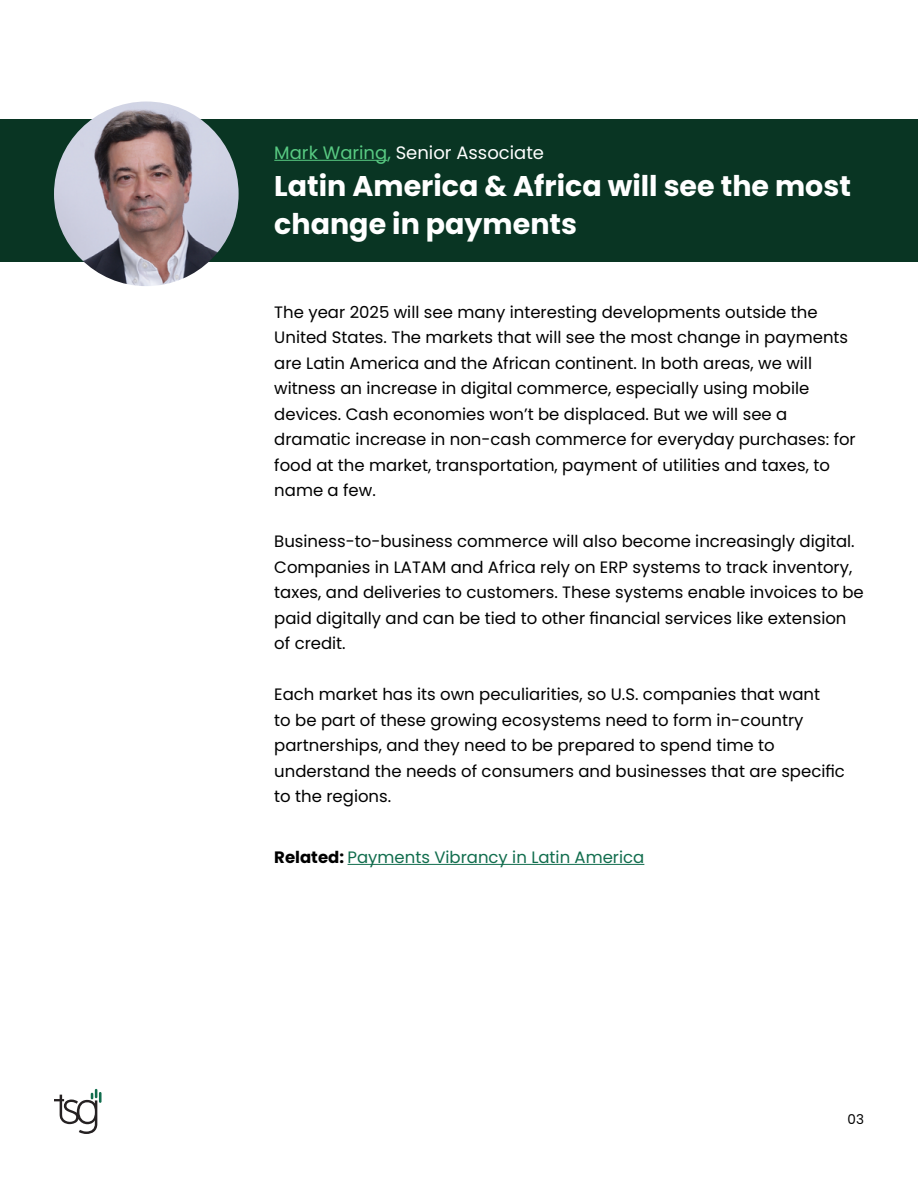
<style>
.page{position:relative;width:918px;height:1188px;background:#fff}
.page>*{position:absolute;margin:0;border:0;box-sizing:border-box;transform-origin:0 0}
.t1{font:700 28.5px/37.5px "Poppins";color:#fff}
.t2{font:18px "Poppins";color:#fff}
.t3{font:16.5px/25.5px "Poppins";color:#000}
.t4{font:16.5px "Poppins";color:#116d4d}
.t5{font:13.5px "Poppins";color:#000}
.s1{color:#58ca82}
.s2{font-weight:700;color:#000}
</style>
<div class="page">
<div style="left:0;top:120px;width:918px;height:142px;background:#093523"></div>
<hr style="left:274px;top:160px;width:113px;height:1px;background:#58ca82">
<hr style="left:348px;top:864px;width:296px;height:1px;background:#116d4d">
<img style="left:54px;top:102px;width:185px;height:184px;border-radius:92px">
<svg style="left:54px;top:1089px;width:48px;height:45px"></svg>
<p class="t2" style="left:274px;top:142px;width:271px"><span class="s1">Mark Waring,</span> Senior Associate</p>
<h1 class="t1" style="left:274px;top:168px;width:578px">Latin America &amp; Africa will see the most change in payments</h1>
<p class="t3" style="left:274px;top:300px;width:583px">The year 2025 will see many interesting developments outside the United States. The markets that will see the most change in payments are Latin America and the African continent. In both areas, we will witness an increase in digital commerce, especially using mobile devices. Cash economies won’t be displaced. But we will see a dramatic increase in non-cash commerce for everyday purchases: for food at the market, transportation, payment of utilities and taxes, to name a few.</p>
<p class="t3" style="left:274px;top:529px;width:591px">Business-to-business commerce will also become increasingly digital.<br>Companies in LATAM and Africa rely on ERP systems to track inventory, taxes, and deliveries to customers. These systems enable invoices to be paid digitally and can be tied to other financial services like extension of credit.</p>
<p class="t3" style="left:274px;top:682px;width:572px">Each market has its own peculiarities, so U.S. companies that want<br>to be part of these growing ecosystems need to form in-country partnerships, and they need to be prepared to spend time to understand the needs of consumers and businesses that are specific to the regions.</p>
<p class="t4" style="left:274px;top:848px;width:372px"><span class="s2">Related:</span> Payments Vibrancy in Latin America</p>
<p class="t5" style="left:848px;top:1112px;width:18px">03</p>
</div>
